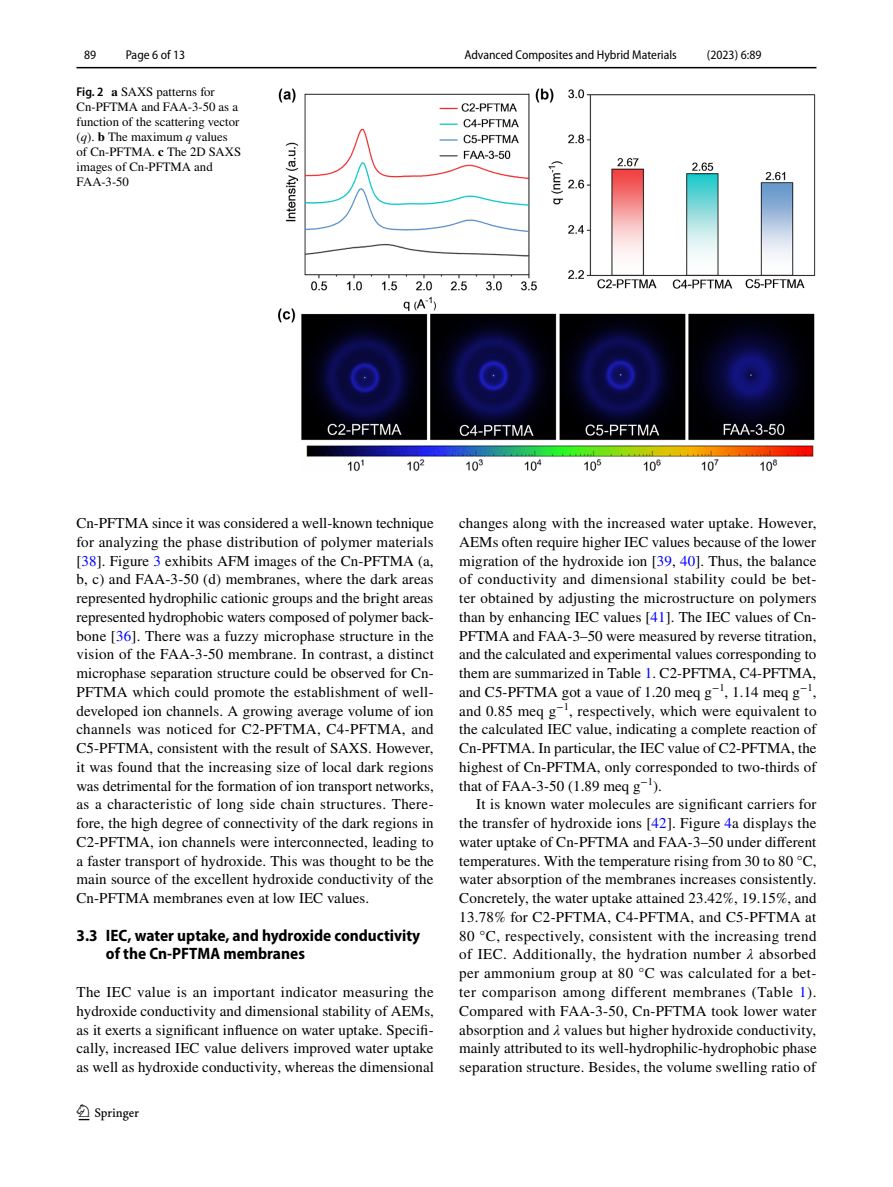
<style>
.page{position:relative;width:893px;height:1187px;background:#fff}
.page>*{position:absolute;margin:0;border:0;box-sizing:border-box;transform-origin:0 0}
.t1{font:22.5px "Springnew Regular 2";color:#000}
.t2{font:700 semi-condensed 16.5px/18.8px "Myriad Pro";color:#000}
.t3{font:15px/18.8px "STIX";letter-spacing:.005em;color:#000;text-align:justify}
.t4{font:12.75px/15px "STIX";color:#000}
.t5{font:semi-condensed 12.75px "Myriad Pro";color:#000}
.s1{font-family:"Myriad Pro";font-weight:600;font-stretch:semi-condensed}
.s2{font-weight:700}
.s3{font-style:italic}
.s4{color:#00f}
</style>
<div class="page">
<hr style="left:77px;top:67px;width:739px;height:1px;background:#000">
<img style="left:277px;top:88px;width:539px;height:384px">
<p class="t5" style="left:84px;top:48px;width:14px">89</p>
<p class="t5" style="left:126px;top:48px;width:61px">Page 6 of 13</p>
<p class="t4" style="left:77px;top:85px;width:166px"><span class="s1">Fig. 2</span> <span class="s2">a</span> SAXS patterns for<br>Cn-PFTMA and FAA-3-50 as a function of the scattering vector (<span class="s3">q</span>). <span class="s2">b</span> The maximum <span class="s3">q</span> values of Cn-PFTMA. <span class="s2">c</span> The 2D SAXS images of Cn-PFTMA and<br>FAA-3-50</p>
<p class="t5" style="left:464px;top:48px;width:214px">Advanced Composites and Hybrid Materials</p>
<p class="t5" style="left:707px;top:48px;width:56px">(2023) 6:89</p>
<p class="t3" style="left:77px;top:514px;width:359px">Cn-PFTMA since it was considered a well-known technique for analyzing the phase distribution of polymer materials [<span class="s4">38</span>]. Figure <span class="s4">3</span> exhibits AFM images of the Cn-PFTMA (a, b, c) and FAA-3-50 (d) membranes, where the dark areas represented hydrophilic cationic groups and the bright areas represented hydrophobic waters composed of polymer back&shy;bone [<span class="s4">36</span>]. There was a fuzzy microphase structure in the vision of the FAA-3-50 membrane. In contrast, a distinct microphase separation structure could be observed for Cn-PFTMA which could promote the establishment of well&shy;developed ion channels. A growing average volume of ion channels was noticed for C2-PFTMA, C4-PFTMA, and C5-PFTMA, consistent with the result of SAXS. However, it was found that the increasing size of local dark regions was detrimental for the formation of ion transport networks, as a characteristic of long side chain structures. There&shy;fore, the high degree of connectivity of the dark regions in C2-PFTMA, ion channels were interconnected, leading to a faster transport of hydroxide. This was thought to be the main source of the excellent hydroxide conductivity of the Cn-PFTMA membranes even at low IEC values.</p>
<p class="t2" style="left:106px;top:925px;width:316px;text-indent:-29px">3.3 IEC, water uptake, and hydroxide conductivity of the Cn‑PFTMA membranes</p>
<p class="t3" style="left:77px;top:983px;width:359px">The IEC value is an important indicator measuring the hydroxide conductivity and dimensional stability of AEMs, as it exerts a significant influence on water uptake. Specifi&shy;cally, increased IEC value delivers improved water uptake as well as hydroxide conductivity, whereas the dimensional</p>
<h1 class="t1" style="left:79px;top:1104px;width:62px">1 3</h1>
<p class="t3" style="left:459px;top:514px;width:359px">changes along with the increased water uptake. However, AEMs often require higher IEC values because of the lower migration of the hydroxide ion [<span class="s4">39</span>, <span class="s4">40</span>]. Thus, the balance of conductivity and dimensional stability could be bet&shy;ter obtained by adjusting the microstructure on polymers than by enhancing IEC values [<span class="s4">41</span>]. The IEC values of Cn-PFTMA and FAA-3–50 were measured by reverse titration, and the calculated and experimental values corresponding to them are summarized in Table <span class="s4">1</span>. C2-PFTMA, C4-PFTMA, and C5-PFTMA got a vaue of 1.20 meq g<sup>−1</sup>, 1.14 meq g<sup>−1</sup>, and 0.85 meq g<sup>−1</sup>, respectively, which were equivalent to the calculated IEC value, indicating a complete reaction of Cn-PFTMA. In particular, the IEC value of C2-PFTMA, the highest of Cn-PFTMA, only corresponded to two-thirds of that of FAA-3-50 (1.89 meq g<sup>−1</sup>).</p>
<p class="t3" style="left:459px;top:796px;width:359px;text-indent:17px">It is known water molecules are significant carriers for the transfer of hydroxide ions [<span class="s4">42</span>]. Figure <span class="s4">4</span>a displays the water uptake of Cn-PFTMA and FAA-3–50 under different temperatures. With the temperature rising from 30 to 80 °C, water absorption of the membranes increases consistently.<br>Concretely, the water uptake attained 23.42%, 19.15%, and 13.78% for C2-PFTMA, C4-PFTMA, and C5-PFTMA at 80 °C, respectively, consistent with the increasing trend of IEC. Additionally, the hydration number <span class="s3">λ</span> absorbed per ammonium group at 80 °C was calculated for a bet&shy;ter comparison among different membranes (Table <span class="s4">1</span>).<br>Compared with FAA-3-50, Cn-PFTMA took lower water absorption and <span class="s3">λ</span> values but higher hydroxide conductivity, mainly attributed to its well-hydrophilic-hydrophobic phase separation structure. Besides, the volume swelling ratio of</p>
</div>
